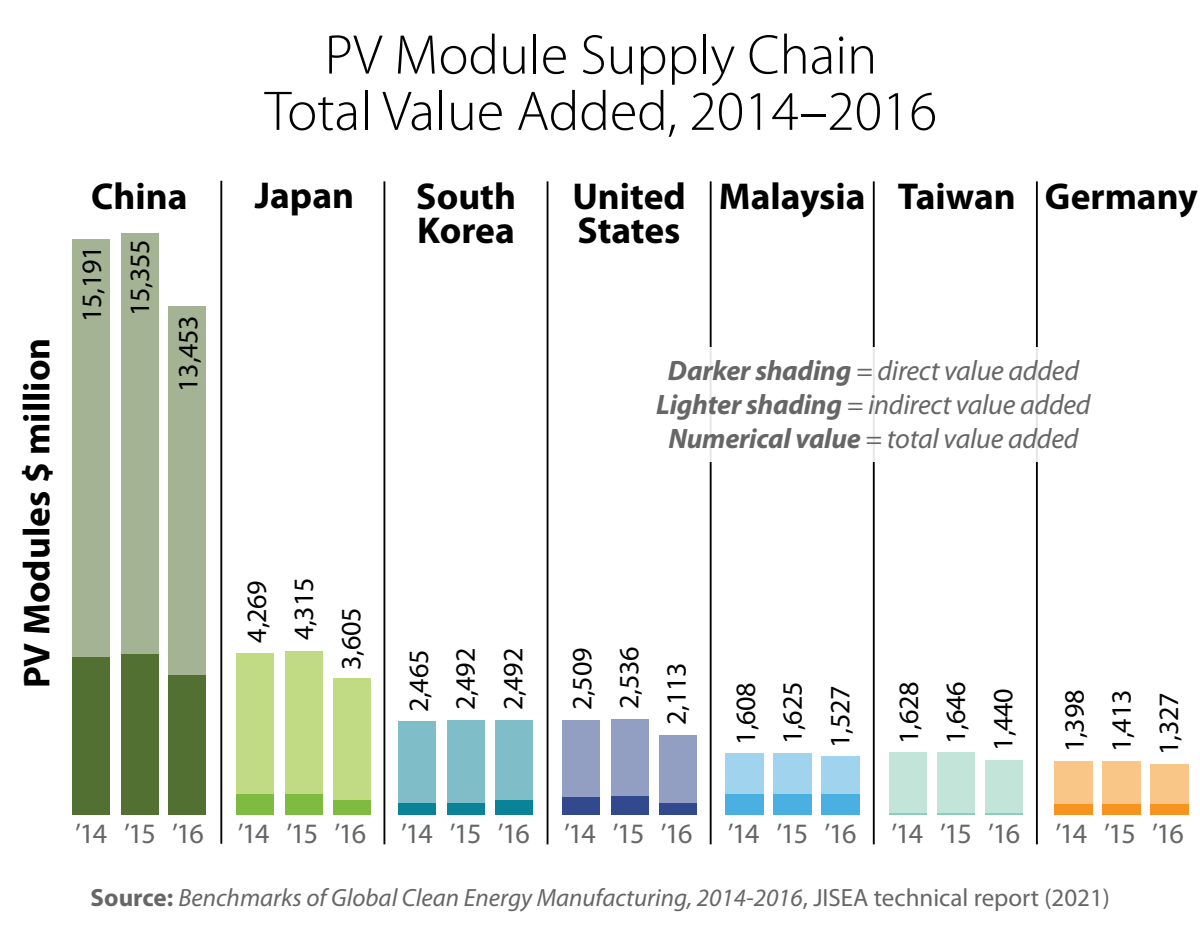
<style>
.page{position:relative;width:1200px;height:938px;background:#fff}
.page>*{position:absolute;margin:0;border:0;box-sizing:border-box;transform-origin:0 0}
.t1{font:300 56.25px/56.2px "Myriad Pro";color:#000;text-align:center}
.t2{font:700 37.5px/34.4px "Myriad Pro";color:#000}
.t3{font:28.12px/47.2px "Myriad Pro";letter-spacing:-.01em;color:#000;text-align:justify}
.t4{font:italic 28.12px/33.8px "Myriad Pro";letter-spacing:-.01em;color:#666;text-align:center}
.t5{font:28.12px "Myriad Pro";letter-spacing:-.05em;color:#666}
.t6{font:italic 25px "Myriad Pro";color:#666}
.s1{font-weight:700}
.s2{font-weight:700;font-style:normal}
.s3{font-style:normal}
</style>
<div class="page">
<hr style="left:220px;top:181px;width:2px;height:662px;background:#000">
<hr style="left:383px;top:181px;width:2px;height:663px;background:#000">
<hr style="left:710px;top:181px;width:2px;height:663px;background:#000">
<hr style="left:547px;top:181px;width:1px;height:663px;background:#000">
<hr style="left:873px;top:181px;width:2px;height:663px;background:#000">
<hr style="left:1036px;top:181px;width:2px;height:663px;background:#000">
<div style="left:72px;top:656px;width:37px;height:158px;background:#537033"></div>
<div style="left:72px;top:240px;width:37px;height:416px;background:#a4b393"></div>
<div style="left:169px;top:674px;width:37px;height:140px;background:#537033"></div>
<div style="left:121px;top:653px;width:37px;height:161px;background:#537033"></div>
<div style="left:169px;top:306px;width:37px;height:368px;background:#a4b393"></div>
<div style="left:121px;top:233px;width:37px;height:420px;background:#a4b393"></div>
<div style="left:333px;top:799px;width:38px;height:15px;background:#80bb41"></div>
<div style="left:285px;top:793px;width:38px;height:21px;background:#80bb41"></div>
<div style="left:236px;top:793px;width:38px;height:21px;background:#80bb41"></div>
<div style="left:333px;top:678px;width:38px;height:121px;background:#c1db84"></div>
<div style="left:285px;top:651px;width:38px;height:142px;background:#c1db84"></div>
<div style="left:236px;top:653px;width:38px;height:140px;background:#c1db84"></div>
<div style="left:495px;top:799px;width:38px;height:15px;background:#0a8399"></div>
<div style="left:447px;top:802px;width:38px;height:12px;background:#0a8399"></div>
<div style="left:399px;top:802px;width:37px;height:12px;background:#0a8399"></div>
<div style="left:495px;top:720px;width:38px;height:79px;background:#7fbdc8"></div>
<div style="left:447px;top:720px;width:38px;height:82px;background:#7fbdc8"></div>
<div style="left:399px;top:721px;width:37px;height:81px;background:#7fbdc8"></div>
<div style="left:659px;top:802px;width:37px;height:12px;background:#33498d"></div>
<div style="left:611px;top:795px;width:38px;height:19px;background:#33498d"></div>
<div style="left:562px;top:796px;width:38px;height:18px;background:#33498d"></div>
<div style="left:659px;top:734px;width:37px;height:68px;background:#929ec2"></div>
<div style="left:611px;top:719px;width:38px;height:76px;background:#929ec2"></div>
<div style="left:562px;top:720px;width:38px;height:76px;background:#929ec2"></div>
<div style="left:821px;top:793px;width:38px;height:21px;background:#4aafe1"></div>
<div style="left:773px;top:793px;width:38px;height:21px;background:#4aafe1"></div>
<div style="left:725px;top:793px;width:38px;height:21px;background:#4aafe1"></div>
<div style="left:821px;top:756px;width:38px;height:37px;background:#a0d4ee"></div>
<div style="left:773px;top:753px;width:38px;height:40px;background:#a0d4ee"></div>
<div style="left:725px;top:753px;width:38px;height:40px;background:#a0d4ee"></div>
<hr style="left:985px;top:812px;width:38px;height:2px;background:#8bceb7">
<hr style="left:938px;top:812px;width:37px;height:2px;background:#8bceb7">
<hr style="left:889px;top:812px;width:37px;height:2px;background:#8bceb7">
<div style="left:985px;top:760px;width:38px;height:52px;background:#c2e4d9"></div>
<div style="left:938px;top:752px;width:37px;height:60px;background:#c2e4d9"></div>
<div style="left:889px;top:752px;width:37px;height:60px;background:#c2e4d9"></div>
<div style="left:1150px;top:803px;width:38px;height:11px;background:#f79420"></div>
<div style="left:1102px;top:803px;width:38px;height:11px;background:#f79420"></div>
<div style="left:1054px;top:803px;width:38px;height:11px;background:#f79420"></div>
<div style="left:1150px;top:764px;width:38px;height:39px;background:#f9c687"></div>
<div style="left:1102px;top:761px;width:38px;height:42px;background:#f9c687"></div>
<div style="left:1054px;top:761px;width:38px;height:42px;background:#f9c687"></div>
<div style="left:640px;top:347px;width:468px;height:114px;background:#fff"></div>
<h2 class="t2" style="left:19px;top:688px;width:352px;rotate:-90deg">PV Modules $ million</h2>
<h2 class="t2" style="left:91px;top:178px;width:98px">China</h2>
<p class="t3" style="left:68px;top:322px;width:78px;rotate:-90deg">15,191</p>
<p class="t3" style="left:116px;top:316px;width:78px;rotate:-90deg">15,355</p>
<p class="t3" style="left:164px;top:391px;width:78px;rotate:-90deg">13,453</p>
<h1 class="t1" style="left:265px;top:26px;width:674px">PV Module Supply Chain<br>Total Value Added, 2014–2016</h1>
<h2 class="t2" style="left:255px;top:177px;width:101px">Japan</h2>
<h2 class="t2" style="left:416px;top:178px;width:101px">South<br>Korea</h2>
<h2 class="t2" style="left:572px;top:178px;width:115px">United<br>States</h2>
<h2 class="t2" style="left:719px;top:178px;width:480px">Malaysia Taiwan Germany</h2>
<p class="t4" style="left:656px;top:353px;width:436px"><span class="s1">Darker shading</span> = direct value added<br><span class="s1">Lighter shading</span> = indirect value added<br><span class="s1">Numerical value</span> = total value added</p>
<p class="t3" style="left:233px;top:642px;width:64px;rotate:-90deg">4,269</p>
<p class="t3" style="left:280px;top:640px;width:64px;rotate:-90deg">4,315</p>
<p class="t3" style="left:327px;top:670px;width:64px;rotate:-90deg">3,605</p>
<p class="t3" style="left:395px;top:712px;width:66px;rotate:-90deg">2,465<br>2,492<br>2,492</p>
<p class="t3" style="left:558px;top:724px;width:80px;text-align:center;rotate:-90deg">2,509<br>2,536<br>2,113</p>
<p class="t3" style="left:722px;top:747px;width:67px;rotate:-90deg">1,608<br>1,625<br>1,527</p>
<p class="t3" style="left:885px;top:750px;width:70px;rotate:-90deg">1,628<br>1,646<br>1,440</p>
<p class="t3" style="left:1050px;top:754px;width:66px;rotate:-90deg">1,398<br>1,413<br>1,327</p>
<p class="t5" style="left:75px;top:816px;width:619px">’14 ’15 ’16 ’14 ’15 ’16 ’14 ’15 ’16 ’14 ’15 ’16</p>
<p class="t5" style="left:728px;top:816px;width:294px">’14 ’15 ’16 ’14 ’15 ’16</p>
<p class="t5" style="left:1055px;top:816px;width:130px">’14 ’15 ’16</p>
<p class="t6" style="left:91px;top:881px;width:1021px"><span class="s2">Source:</span> Benchmarks of Global Clean Energy Manufacturing, 2014-2016<span class="s3">, JISEA technical report (2021)</span></p>
</div>
